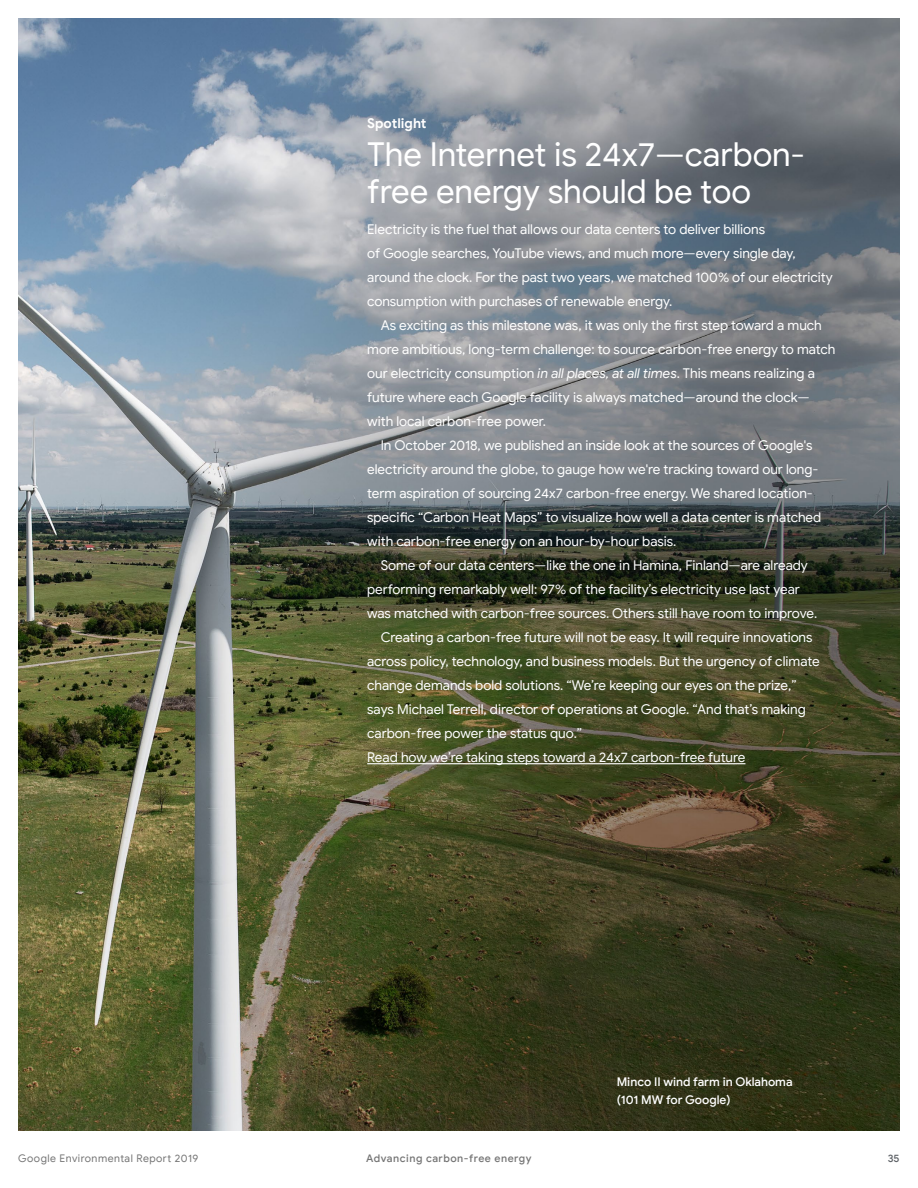
<style>
.page{position:relative;width:918px;height:1188px;background:#fff}
.page>*{position:absolute;margin:0;border:0;box-sizing:border-box;transform-origin:0 0}
.t1{font:33px/37.5px "Google Sans";color:#fff}
.t2{font:13.5px/24px "Google Sans";color:#fff}
.t3{font:700 13.5px "Google Sans";color:#fff}
.t4{font:500 12px/18px "Google Sans";color:#fff}
.t5{font:10.5px "Google Sans";letter-spacing:.05em;color:#757575}
.t6{font:500 10.5px "Google Sans";letter-spacing:.05em;color:#757575}
.t7{font:500 10.5px "Google Sans";color:#5f6368}
.s1{font-style:italic}
</style>
<div class="page">
<img style="left:18px;top:18px;width:882px;height:1113px">
<hr style="left:367px;top:763px;width:378px;height:1px;background:#fff">
<p class="t3" style="left:367px;top:115px;width:61px">Spotlight</p>
<h1 class="t1" style="left:367px;top:136px;width:439px">The Internet is 24x7—carbon&shy;free energy should be too</h1>
<p class="t2" style="left:367px;top:217px;width:467px">Electricity is the fuel that allows our data centers to deliver billions<br>of Google searches, YouTube views, and much more—every single day, around the clock. For the past two years, we matched 100% of our electricity consumption with purchases of renewable energy.</p>
<p class="t2" style="left:381px;top:313px;width:443px">As exciting as this milestone was, it was only the first step toward a much</p>
<p class="t2" style="left:367px;top:337px;width:470px">more ambitious, long-term challenge: to source carbon-free energy to match</p>
<p class="t2" style="left:367px;top:361px;width:449px">our electricity consumption <span class="s1">in all places, at all times</span>. This means realizing a</p>
<p class="t2" style="left:367px;top:385px;width:444px">future where each Google facility is always matched—around the clock—</p>
<p class="t2" style="left:367px;top:409px;width:180px">with local carbon-free power.</p>
<p class="t2" style="left:381px;top:433px;width:433px">In October 2018, we published an inside look at the sources of Google's</p>
<p class="t2" style="left:367px;top:457px;width:453px">electricity around the globe, to gauge how we're tracking toward our long-</p>
<p class="t2" style="left:367px;top:481px;width:447px">term aspiration of sourcing 24x7 carbon-free energy. We shared location-</p>
<p class="t2" style="left:367px;top:505px;width:456px">specific “Carbon Heat Maps” to visualize how well a data center is matched</p>
<p class="t2" style="left:367px;top:529px;width:311px">with carbon-free energy on an hour-by-hour basis.</p>
<p class="t2" style="left:381px;top:553px;width:429px">Some of our data centers—like the one in Hamina, Finland—are already</p>
<p class="t2" style="left:367px;top:577px;width:434px">performing remarkably well: 97% of the facility’s electricity use last year</p>
<p class="t2" style="left:367px;top:601px;width:452px">was matched with carbon-free sources. Others still have room to improve.</p>
<p class="t2" style="left:381px;top:625px;width:433px">Creating a carbon-free future will not be easy. It will require innovations</p>
<p class="t2" style="left:367px;top:649px;width:454px">across policy, technology, and business models. But the urgency of climate</p>
<p class="t2" style="left:367px;top:673px;width:431px">change demands bold solutions. “We’re keeping our eyes on the prize,”</p>
<p class="t2" style="left:367px;top:697px;width:440px">says Michael Terrell, director of operations at Google. “And that’s making</p>
<p class="t2" style="left:367px;top:721px;width:217px">carbon-free power the status quo.”</p>
<p class="t2" style="left:367px;top:745px;width:380px">Read how we’re taking steps toward a 24x7 carbon-free future</p>
<p class="t4" style="left:617px;top:1073px;width:177px">Minco II wind farm in Oklahoma (101 MW for Google)</p>
<p class="t5" style="left:18px;top:1152px;width:182px">Google Environmental Report 2019</p>
<p class="t6" style="left:366px;top:1152px;width:167px">Advancing carbon-free energy</p>
<p class="t7" style="left:888px;top:1152px;width:13px">35</p>
</div>
